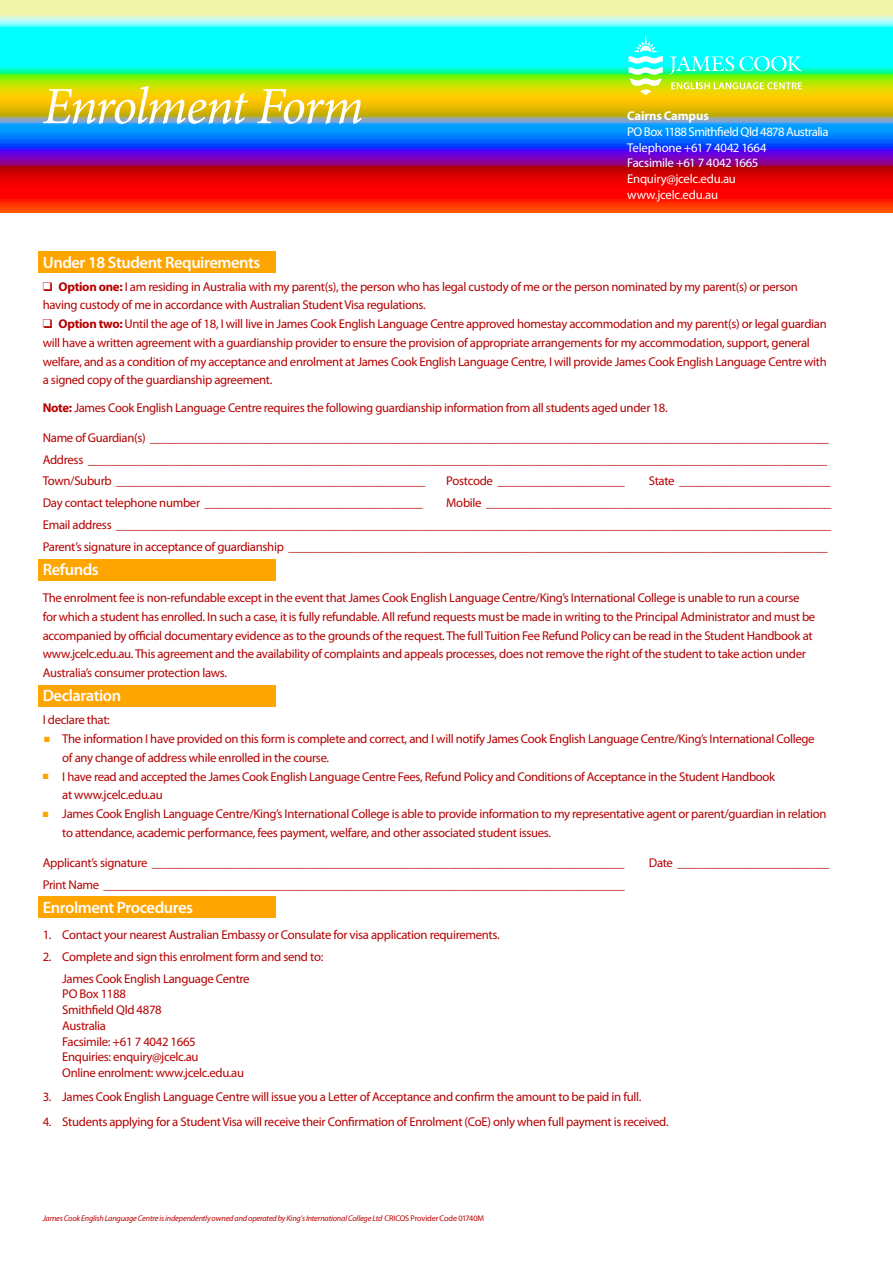
<style>
.page{position:relative;width:893px;height:1263px;background:#fff}
.page>*{position:absolute;margin:0;border:0;box-sizing:border-box;transform-origin:0 0}
.t1{font:italic 52.5px "Minion Pro";letter-spacing:-.04em;color:#fefefd}
.t2{font:600 16.5px "Myriad Pro";letter-spacing:-.025em;color:#fefefd}
.t3{font:12.75px/18.8px "Myriad Pro";letter-spacing:-.025em;color:#b60000}
.t4{font:12.75px/15.8px "Myriad Pro";letter-spacing:-.025em;color:#fefefd}
.t5{font:700 12.75px "Myriad Pro";letter-spacing:-.015em;color:#fefefd}
.t6{font:italic 8.25px "Myriad Pro";letter-spacing:-.02em;color:#b90300}
.s1{font-weight:700}
.s2{color:#ffa500}
.s3{font-style:normal}
</style>
<div class="page">
<div style="left:39px;top:559px;width:237px;height:21px;background:#ffa500"></div>
<div style="left:39px;top:686px;width:237px;height:21px;background:#ffa500"></div>
<div style="left:39px;top:897px;width:237px;height:21px;background:#ffa500"></div>
<div style="left:39px;top:252px;width:237px;height:21px;background:#ffa500"></div>
<svg style="left:0;top:0;width:893px;height:213px;background:#889581"></svg>
<svg style="left:669px;top:56px;width:133px;height:19px;background:#39fdd9"></svg>
<hr style="left:671px;top:77px;width:131px;height:1px;background:#fff">
<svg style="left:629px;top:33px;width:34px;height:62px"></svg>
<svg style="left:671px;top:82px;width:131px;height:7px"></svg>
<h1 class="t1" style="left:43px;top:71px;width:323px">Enrolment Form</h1>
<p class="t5" style="left:627px;top:108px;width:83px">Cairns Campus</p>
<p class="t4" style="left:627px;top:124px;width:203px">PO Box 1188 Smithfield Qld 4878 Australia<br>Telephone +61 7 4042 1664<br>Facsimile +61 7 4042 1665<br>Enquiry@jcelc.edu.au www.jcelc.edu.au</p>
<p class="t2" style="left:43px;top:252px;width:219px">Under 18 Student Requirements</p>
<p class="t3" style="left:43px;top:277px;width:757px">❑ <span class="s1">Option one:</span> I am residing in Australia with my parent(s), the person who has legal custody of me or the person nominated by my parent(s) or person having custody of me in accordance with Australian Student Visa regulations.</p>
<p class="t3" style="left:43px;top:314px;width:786px">❑ <span class="s1">Option two:</span> Until the age of 18, I will live in James Cook English Language Centre approved homestay accommodation and my parent(s) or legal guardian will have a written agreement with a guardianship provider to ensure the provision of appropriate arrangements for my accommodation, support, general welfare, and as a condition of my acceptance and enrolment at James Cook English Language Centre, I will provide James Cook English Language Centre with a signed copy of the guardianship agreement.</p>
<p class="t3" style="left:43px;top:398px;width:626px"><span class="s1">Note:</span> James Cook English Language Centre requires the following guardianship information from all students aged under 18.</p>
<p class="t3" style="left:43px;top:426px;width:788px;line-height:21.8px">Name of Guardian(s) ________________________________________________________________________________________________________________<br>Address __________________________________________________________________________________________________________________________<br>Town/Suburb ___________________________________________________</p>
<p class="t3" style="left:446px;top:471px;width:180px">Postcode _____________________</p>
<p class="t3" style="left:649px;top:471px;width:183px">State _________________________</p>
<p class="t3" style="left:43px;top:492px;width:790px;line-height:21.8px;text-align:justify;text-indent:403px">Mobile _________________________________________________________ Email address ______________________________________________________________________________________________________________________ Parent’s signature in acceptance of guardianship _________________________________________________________________________________________</p>
<p class="t2" style="left:43px;top:559px;width:58px">Refunds</p>
<p class="t3" style="left:43px;top:588px;width:774px">The enrolment fee is non-refundable except in the event that James Cook English Language Centre/King’s International College is unable to run a course for which a student has enrolled. In such a case, it is fully refundable. All refund requests must be made in writing to the Principal Administrator and must be accompanied by official documentary evidence as to the grounds of the request. The full Tuition Fee Refund Policy can be read in the Student Handbook at www.jcelc.edu.au. This agreement and the availability of complaints and appeals processes, does not remove the right of the student to take action under Australia’s consumer protection laws.</p>
<p class="t2" style="left:43px;top:685px;width:80px">Declaration</p>
<p class="t3" style="left:43px;top:710px;width:69px">I declare that:</p>
<p class="t3" style="left:62px;top:729px;width:754px;text-indent:-18px"><span class="s2">■</span> The information I have provided on this form is complete and correct, and I will notify James Cook English Language Centre/King’s International College of any change of address while enrolled in the course.</p>
<p class="t3" style="left:62px;top:767px;width:714px;text-indent:-19px"><span class="s2">■</span> I have read and accepted the James Cook English Language Centre Fees, Refund Policy and Conditions of Acceptance in the Student Handbook at www.jcelc.edu.au</p>
<p class="t3" style="left:62px;top:804px;width:766px;text-indent:-20px"><span class="s2">■</span> James Cook English Language Centre/King’s International College is able to provide information to my representative agent or parent/guardian in relation to attendance, academic performance, fees payment, welfare, and other associated student issues.</p>
<p class="t3" style="left:43px;top:853px;width:583px">Applicant’s signature ______________________________________________________________________________</p>
<p class="t3" style="left:649px;top:853px;width:182px">Date _________________________</p>
<p class="t3" style="left:43px;top:875px;width:584px">Print Name ______________________________________________________________________________________</p>
<p class="t2" style="left:43px;top:897px;width:152px">Enrolment Procedures</p>
<p class="t3" style="left:43px;top:925px;width:458px">1. Contact your nearest Australian Embassy or Consulate for visa application requirements.</p>
<p class="t3" style="left:62px;top:945px;width:263px;line-height:21.8px;text-indent:-19px">2. Complete and sign this enrolment form and send to:<br>James Cook English Language Centre</p>
<p class="t3" style="left:62px;top:986px;width:183px;line-height:15.8px">PO Box 1188<br>Smithfield Qld 4878<br>Australia<br>Facsimile: +61 7 4042 1665<br>Enquiries: enquiry@jcelc.au<br>Online enrolment: www.jcelc.edu.au</p>
<p class="t3" style="left:43px;top:1087px;width:600px">3. James Cook English Language Centre will issue you a Letter of Acceptance and confirm the amount to be paid in full.</p>
<p class="t3" style="left:43px;top:1112px;width:627px">4. Students applying for a Student Visa will receive their Confirmation of Enrolment (CoE) only when full payment is received.</p>
<p class="t3" style="left:43px;top:493px;width:382px">Day contact telephone number ____________________________________</p>
<p class="t6" style="left:43px;top:1213px;width:443px">James Cook English Language Centre is independently owned and operated by King’s International College Ltd <span class="s3">CRICOS Provider Code 01740M</span></p>
</div>
